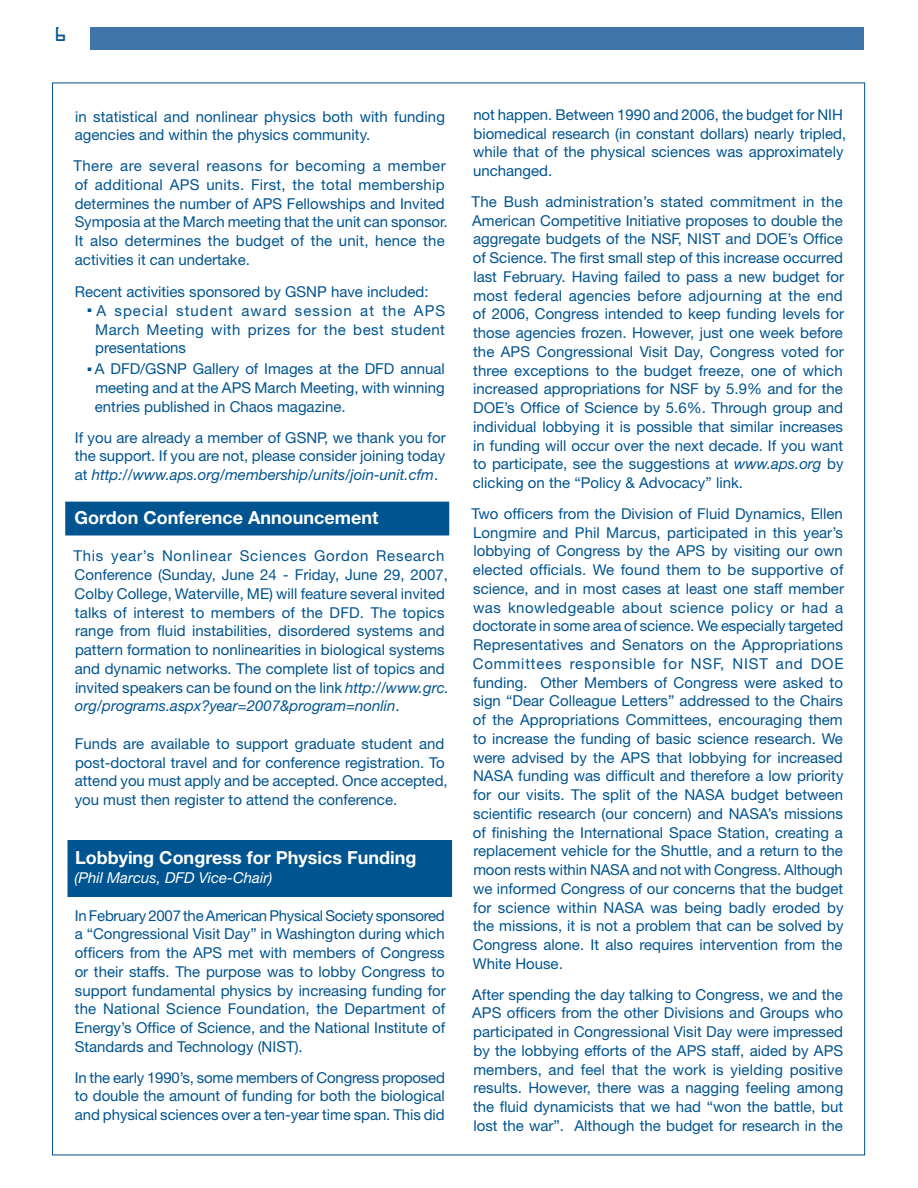
<style>
.page{position:relative;width:918px;height:1188px;background:#fff}
.page>*{position:absolute;margin:0;border:0;box-sizing:border-box;transform-origin:0 0}
.t1{font:700 18px "Helvetica Neue";color:#fff}
.t2{font:15px/18.8px "Helvetica Neue";color:#00548f;text-align:justify}
.t3{font:15px "Helvetica Neue";letter-spacing:.035em;color:#00548f}
.t4{font:15px "Helvetica Neue";letter-spacing:.07em;color:#00548f}
.t5{font:italic 15px "Helvetica Neue";color:#fff}
.s1{font-style:italic}
</style>
<div class="page">
<div style="left:90px;top:27px;width:774px;height:23px;background:#3f76a9"></div>
<div style="left:66px;top:502px;width:382px;height:33px;background:#00548f"></div>
<div style="left:65px;top:502px;width:384px;height:34px;border:2px solid #00548f"></div>
<div style="left:68px;top:841px;width:383px;height:55px;background:#00548f"></div>
<div style="left:68px;top:840px;width:384px;height:57px;border:2px solid #00548f"></div>
<p class="t2" style="left:75px;top:107px;width:372px">in statistical and nonlinear physics both with funding agencies and within the physics community.</p>
<p class="t2" style="left:73px;top:156px;width:376px;text-align:left">There are several reasons for becoming a member of additional APS units. First, the total membership determines the number of APS Fellowships and Invited Symposia at the March meeting that the unit can sponsor.<br>It also determines the budget of the unit, hence the activities it can undertake.</p>
<p class="t2" style="left:75px;top:282px;width:355px">Recent activities sponsored by GSNP have included:</p>
<p class="t4" style="left:86px;top:302px;width:360px"><sup>.</sup> A special student award session at the APS</p>
<p class="t3" style="left:95px;top:320px;width:351px">March Meeting with prizes for the best student</p>
<p class="t2" style="left:95px;top:338px;width:92px">presentations</p>
<p class="t2" style="left:95px;top:359px;width:351px;text-indent:-9px"><sup>.</sup>A DFD/GSNP Gallery of Images at the DFD annual meeting and at the APS March Meeting, with winning entries published in Chaos magazine.</p>
<p class="t2" style="left:75px;top:428px;width:372px">If you are already a member of GSNP, we thank you for the support. If you are not, please consider joining today at <span class="s1">http://www.aps.org/membership/units/join-unit.cfm</span>.</p>
<p class="t1" style="left:75px;top:506px;width:306px">Gordon Conference Announcement</p>
<p class="t2" style="left:73px;top:547px;width:377px;text-align:left">This year’s Nonlinear Sciences Gordon Research Conference (Sunday, June 24 - Friday, June 29, 2007, Colby College, Waterville, ME) will feature several invited talks of interest to members of the DFD. The topics range from fluid instabilities, disordered systems and pattern formation to nonlinearities in biological systems and dynamic networks. The complete list of topics and invited speakers can be found on the link <span class="s1">http://www.grc. org/programs.aspx?year=2007&amp;program=nonlin</span>.</p>
<p class="t2" style="left:75px;top:734px;width:375px;text-align:left">Funds are available to support graduate student and post-doctoral travel and for conference registration. To attend you must apply and be accepted. Once accepted, you must then register to attend the conference.</p>
<p class="t1" style="left:75px;top:847px;width:343px">Lobbying Congress for Physics Funding</p>
<p class="t5" style="left:74px;top:869px;width:199px">(Phil Marcus, DFD Vice-Chair)</p>
<p class="t2" style="left:75px;top:906px;width:373px">In February 2007 the American Physical Society sponsored a “Congressional Visit Day” in Washington during which officers from the APS met with members of Congress or their staffs. The purpose was to lobby Congress to support fundamental physics by increasing funding for the National Science Foundation, the Department of Energy’s Office of Science, and the National Institute of Standards and Technology (NIST).</p>
<p class="t2" style="left:75px;top:1068px;width:372px">In the early 1990’s, some members of Congress proposed to double the amount of funding for both the biological and physical sciences over a ten-year time span. This did</p>
<p class="t2" style="left:473px;top:105px;width:375px;text-align:left">not happen. Between 1990 and 2006, the budget for NIH biomedical research (in constant dollars) nearly tripled, while that of the physical sciences was approximately unchanged.</p>
<p class="t2" style="left:472px;top:192px;width:374px">The Bush administration’s stated commitment in the American Competitive Initiative proposes to double the aggregate budgets of the NSF, NIST and DOE’s Office of Science. The first small step of this increase occurred last February. Having failed to pass a new budget for most federal agencies before adjourning at the end of 2006, Congress intended to keep funding levels for those agencies frozen. However, just one week before the APS Congressional Visit Day, Congress voted for three exceptions to the budget freeze, one of which increased appropriations for NSF by 5.9% and for the DOE’s Office of Science by 5.6%. Through group and individual lobbying it is possible that similar increases in funding will occur over the next decade. If you want to participate, see the suggestions at <span class="s1">www.aps.org</span> by clicking on the “Policy &amp; Advocacy” link.</p>
<p class="t2" style="left:472px;top:504px;width:374px">Two officers from the Division of Fluid Dynamics, Ellen Longmire and Phil Marcus, participated in this year’s lobbying of Congress by the APS by visiting our own elected officials. We found them to be supportive of science, and in most cases at least one staff member was knowledgeable about science policy or had a doctorate in some area of science. We especially targeted Representatives and Senators on the Appropriations Committees responsible for NSF, NIST and DOE funding. Other Members of Congress were asked to sign “Dear Colleague Letters” addressed to the Chairs of the Appropriations Committees, encouraging them to increase the funding of basic science research. We were advised by the APS that lobbying for increased NASA funding was difficult and therefore a low priority for our visits. The split of the NASA budget between scientific research (our concern) and NASA’s missions of finishing the International Space Station, creating a replacement vehicle for the Shuttle, and a return to the moon rests within NASA and not with Congress. Although we informed Congress of our concerns that the budget for science within NASA was being badly eroded by the missions, it is not a problem that can be solved by Congress alone. It also requires intervention from the White House.</p>
<p class="t2" style="left:472px;top:985px;width:373px">After spending the day talking to Congress, we and the APS officers from the other Divisions and Groups who participated in Congressional Visit Day were impressed by the lobbying efforts of the APS staff, aided by APS members, and feel that the work is yielding positive results. However, there was a nagging feeling among the fluid dynamicists that we had “won the battle, but lost the war”. Although the budget for research in the</p>
</div>
